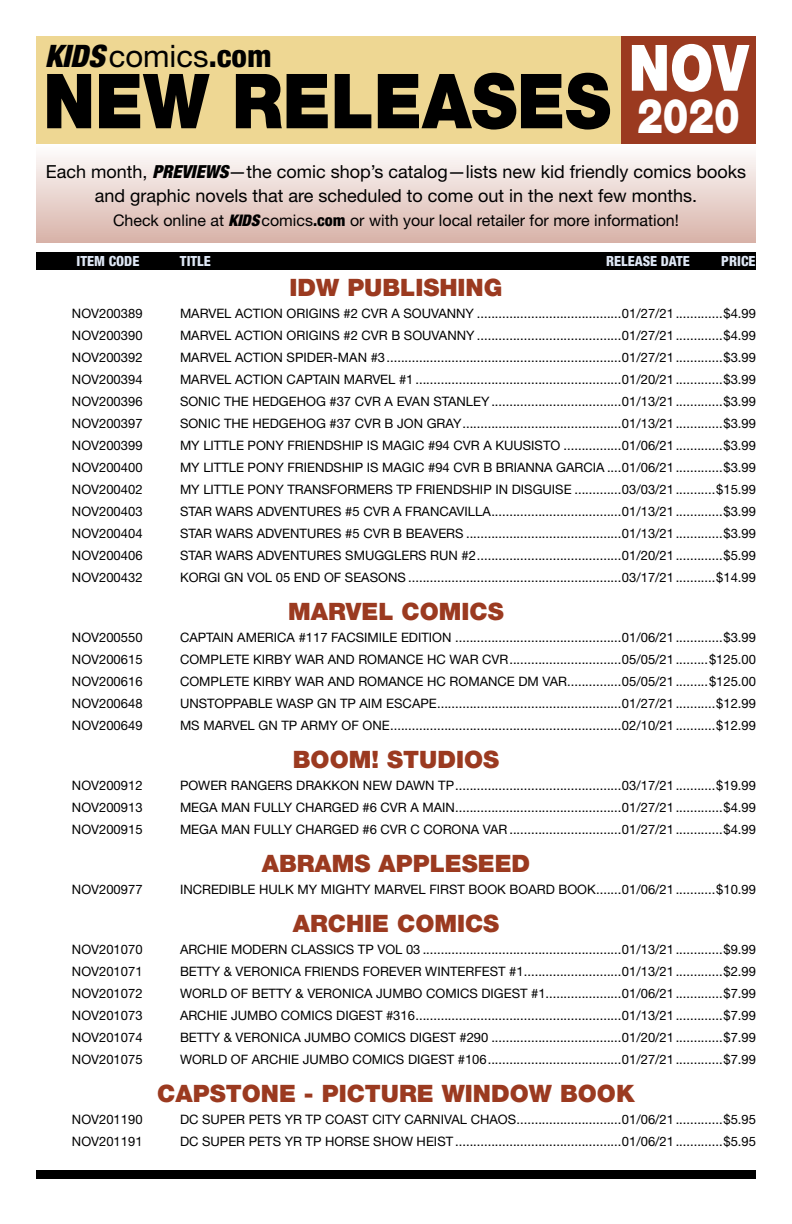
<style>
.page{position:relative;width:792px;height:1224px;background:#fff}
.page>*{position:absolute;margin:0;border:0;box-sizing:border-box;transform-origin:0 0}
.t1{font:900 76px "Helvetica Neue LT Std";color:#000;scale:.9 1}
.t2{font:900 64px "Helvetica Neue LT Std";color:#fff;scale:.85 1}
.t3{font:900 48px "Helvetica Neue LT Std";color:#fff;scale:.8 1}
.t4{font:31px "Helvetica Neue LT Std";color:#000}
.t5{font:900 24px "Helvetica Neue LT Std";color:#9b3a20}
.t6{font:18px/24px "Helvetica Neue LT Std";color:#000;text-align:center}
.t7{font:16px "Helvetica Neue LT Std";color:#000}
.t8{font:800 condensed 14px "Helvetica Neue LT Std";color:#dfe8f6}
.t9{font:13px "Helvetica Neue LT Std";color:#000}
.s1{font-weight:900;font-style:italic;font-stretch:condensed}
.s2{font-weight:800;font-stretch:condensed}
</style>
<div class="page">
<div style="left:36px;top:144px;width:720px;height:99px;background:linear-gradient(to bottom,#fefefe,#d8b2a8)"></div>
<div style="left:36px;top:1170px;width:720px;height:9px;background:#000"></div>
<div style="left:36px;top:252px;width:720px;height:18px;background:#000"></div>
<div style="left:36px;top:36px;width:585px;height:108px;background:#eed793"></div>
<div style="left:621px;top:36px;width:135px;height:108px;background:#9b3a20"></div>
<h3 class="t4" style="left:45px;top:38px;width:228px"><span class="s1">KIDS</span>comics<span class="s2">.com</span></h3>
<h1 class="t1" style="left:43px;top:56px;width:632px">NEW RELEASES</h1>
<h2 class="t2" style="left:629px;top:30px;width:142px">NOV</h2>
<h3 class="t3" style="left:637px;top:88px;width:130px">2020</h3>
<h3 class="t6" style="left:46px;top:159px;width:702px">Each month, <span class="s1">PREVIEWS</span>—the comic shop’s catalog—lists new kid friendly comics books and graphic novels that are scheduled to come out in the next few months.</h3>
<p class="t7" style="left:113px;top:210px;width:567px">Check online at <span class="s1">KIDS</span>comics<span class="s2">.com</span> or with your local retailer for more information!</p>
<p class="t8" style="left:77px;top:252px;width:64px">ITEM CODE</p>
<p class="t8" style="left:180px;top:252px;width:32px">TITLE</p>
<p class="t8" style="left:606px;top:252px;width:85px">RELEASE DATE</p>
<p class="t8" style="left:721px;top:252px;width:36px">PRICE</p>
<h3 class="t5" style="left:290px;top:273px;width:214px">IDW PUBLISHING</h3>
<p class="t9" style="left:72px;top:306px;width:72px">NOV200389</p>
<p class="t9" style="left:180px;top:306px;width:578px">MARVEL ACTION ORIGINS #2 CVR A SOUVANNY ........................................01/27/21.............$4.99</p>
<p class="t9" style="left:72px;top:328px;width:72px">NOV200390</p>
<p class="t9" style="left:180px;top:328px;width:578px">MARVEL ACTION ORIGINS #2 CVR B SOUVANNY ........................................01/27/21.............$4.99</p>
<p class="t9" style="left:72px;top:350px;width:72px">NOV200392</p>
<p class="t9" style="left:180px;top:350px;width:578px">MARVEL ACTION SPIDER-MAN #3.................................................................01/27/21.............$3.99</p>
<p class="t9" style="left:72px;top:372px;width:72px">NOV200394</p>
<p class="t9" style="left:180px;top:372px;width:578px">MARVEL ACTION CAPTAIN MARVEL #1 .........................................................01/20/21.............$3.99</p>
<p class="t9" style="left:72px;top:394px;width:72px">NOV200396</p>
<p class="t9" style="left:180px;top:394px;width:578px">SONIC THE HEDGEHOG #37 CVR A EVAN STANLEY....................................01/13/21.............$3.99</p>
<p class="t9" style="left:72px;top:416px;width:72px">NOV200397</p>
<p class="t9" style="left:180px;top:416px;width:578px">SONIC THE HEDGEHOG #37 CVR B JON GRAY............................................01/13/21.............$3.99</p>
<p class="t9" style="left:72px;top:438px;width:72px">NOV200399</p>
<p class="t9" style="left:180px;top:438px;width:578px">MY LITTLE PONY FRIENDSHIP IS MAGIC #94 CVR A KUUSISTO ................01/06/21.............$3.99</p>
<p class="t9" style="left:72px;top:460px;width:72px">NOV200400</p>
<p class="t9" style="left:180px;top:460px;width:578px">MY LITTLE PONY FRIENDSHIP IS MAGIC #94 CVR B BRIANNA GARCIA ....01/06/21.............$3.99</p>
<p class="t9" style="left:72px;top:482px;width:72px">NOV200402</p>
<p class="t9" style="left:180px;top:482px;width:578px">MY LITTLE PONY TRANSFORMERS TP FRIENDSHIP IN DISGUISE .............03/03/21...........$15.99</p>
<p class="t9" style="left:72px;top:504px;width:72px">NOV200403</p>
<p class="t9" style="left:180px;top:504px;width:578px">STAR WARS ADVENTURES #5 CVR A FRANCAVILLA....................................01/13/21.............$3.99</p>
<p class="t9" style="left:72px;top:526px;width:72px">NOV200404</p>
<p class="t9" style="left:180px;top:526px;width:578px">STAR WARS ADVENTURES #5 CVR B BEAVERS ...........................................01/13/21.............$3.99</p>
<p class="t9" style="left:72px;top:548px;width:72px">NOV200406</p>
<p class="t9" style="left:180px;top:548px;width:578px">STAR WARS ADVENTURES SMUGGLERS RUN #2........................................01/20/21.............$5.99</p>
<p class="t9" style="left:72px;top:570px;width:72px">NOV200432</p>
<p class="t9" style="left:180px;top:570px;width:578px">KORGI GN VOL 05 END OF SEASONS ...........................................................03/17/21...........$14.99</p>
<h3 class="t5" style="left:288px;top:597px;width:217px">MARVEL COMICS</h3>
<p class="t9" style="left:72px;top:630px;width:72px">NOV200550</p>
<p class="t9" style="left:180px;top:630px;width:578px">CAPTAIN AMERICA #117 FACSIMILE EDITION ..............................................01/06/21.............$3.99</p>
<p class="t9" style="left:72px;top:652px;width:72px">NOV200615</p>
<p class="t9" style="left:180px;top:652px;width:578px">COMPLETE KIRBY WAR AND ROMANCE HC WAR CVR...............................05/05/21.........$125.00</p>
<p class="t9" style="left:72px;top:674px;width:72px">NOV200616</p>
<p class="t9" style="left:180px;top:674px;width:578px">COMPLETE KIRBY WAR AND ROMANCE HC ROMANCE DM VAR...............05/05/21.........$125.00</p>
<p class="t9" style="left:72px;top:696px;width:72px">NOV200648</p>
<p class="t9" style="left:180px;top:696px;width:578px">UNSTOPPABLE WASP GN TP AIM ESCAPE...................................................01/27/21...........$12.99</p>
<p class="t9" style="left:72px;top:718px;width:72px">NOV200649</p>
<p class="t9" style="left:180px;top:718px;width:578px">MS MARVEL GN TP ARMY OF ONE................................................................02/10/21...........$12.99</p>
<h3 class="t5" style="left:293px;top:745px;width:208px">BOOM! STUDIOS</h3>
<p class="t9" style="left:72px;top:778px;width:72px">NOV200912</p>
<p class="t9" style="left:180px;top:778px;width:578px">POWER RANGERS DRAKKON NEW DAWN TP..............................................03/17/21...........$19.99</p>
<p class="t9" style="left:72px;top:800px;width:72px">NOV200913</p>
<p class="t9" style="left:180px;top:800px;width:578px">MEGA MAN FULLY CHARGED #6 CVR A MAIN..............................................01/27/21.............$4.99</p>
<p class="t9" style="left:72px;top:822px;width:72px">NOV200915</p>
<p class="t9" style="left:180px;top:822px;width:578px">MEGA MAN FULLY CHARGED #6 CVR C CORONA VAR...............................01/27/21.............$4.99</p>
<h3 class="t5" style="left:262px;top:849px;width:270px">ABRAMS APPLESEED</h3>
<p class="t9" style="left:72px;top:882px;width:72px">NOV200977</p>
<p class="t9" style="left:180px;top:882px;width:578px">INCREDIBLE HULK MY MIGHTY MARVEL FIRST BOOK BOARD BOOK.......01/06/21...........$10.99</p>
<h3 class="t5" style="left:293px;top:909px;width:208px">ARCHIE COMICS</h3>
<p class="t9" style="left:72px;top:942px;width:72px">NOV201070</p>
<p class="t9" style="left:180px;top:942px;width:578px">ARCHIE MODERN CLASSICS TP VOL 03 .......................................................01/13/21.............$9.99</p>
<p class="t9" style="left:72px;top:964px;width:72px">NOV201071</p>
<p class="t9" style="left:180px;top:964px;width:578px">BETTY &amp; VERONICA FRIENDS FOREVER WINTERFEST #1...........................01/13/21.............$2.99</p>
<p class="t9" style="left:72px;top:986px;width:72px">NOV201072</p>
<p class="t9" style="left:180px;top:986px;width:578px">WORLD OF BETTY &amp; VERONICA JUMBO COMICS DIGEST #1.....................01/06/21.............$7.99</p>
<p class="t9" style="left:72px;top:1008px;width:72px">NOV201073</p>
<p class="t9" style="left:180px;top:1008px;width:578px">ARCHIE JUMBO COMICS DIGEST #316.........................................................01/13/21.............$7.99</p>
<p class="t9" style="left:72px;top:1030px;width:72px">NOV201074</p>
<p class="t9" style="left:180px;top:1030px;width:578px">BETTY &amp; VERONICA JUMBO COMICS DIGEST #290 ....................................01/20/21.............$7.99</p>
<p class="t9" style="left:72px;top:1052px;width:72px">NOV201075</p>
<p class="t9" style="left:180px;top:1052px;width:578px">WORLD OF ARCHIE JUMBO COMICS DIGEST #106.....................................01/27/21.............$7.99</p>
<h3 class="t5" style="left:157px;top:1079px;width:479px">CAPSTONE - PICTURE WINDOW BOOK</h3>
<p class="t9" style="left:72px;top:1112px;width:72px">NOV201190</p>
<p class="t9" style="left:180px;top:1112px;width:578px">DC SUPER PETS YR TP COAST CITY CARNIVAL CHAOS.............................01/06/21.............$5.95</p>
<p class="t9" style="left:72px;top:1134px;width:72px">NOV201191</p>
<p class="t9" style="left:180px;top:1134px;width:578px">DC SUPER PETS YR TP HORSE SHOW HEIST ..............................................01/06/21.............$5.95</p>
</div>
